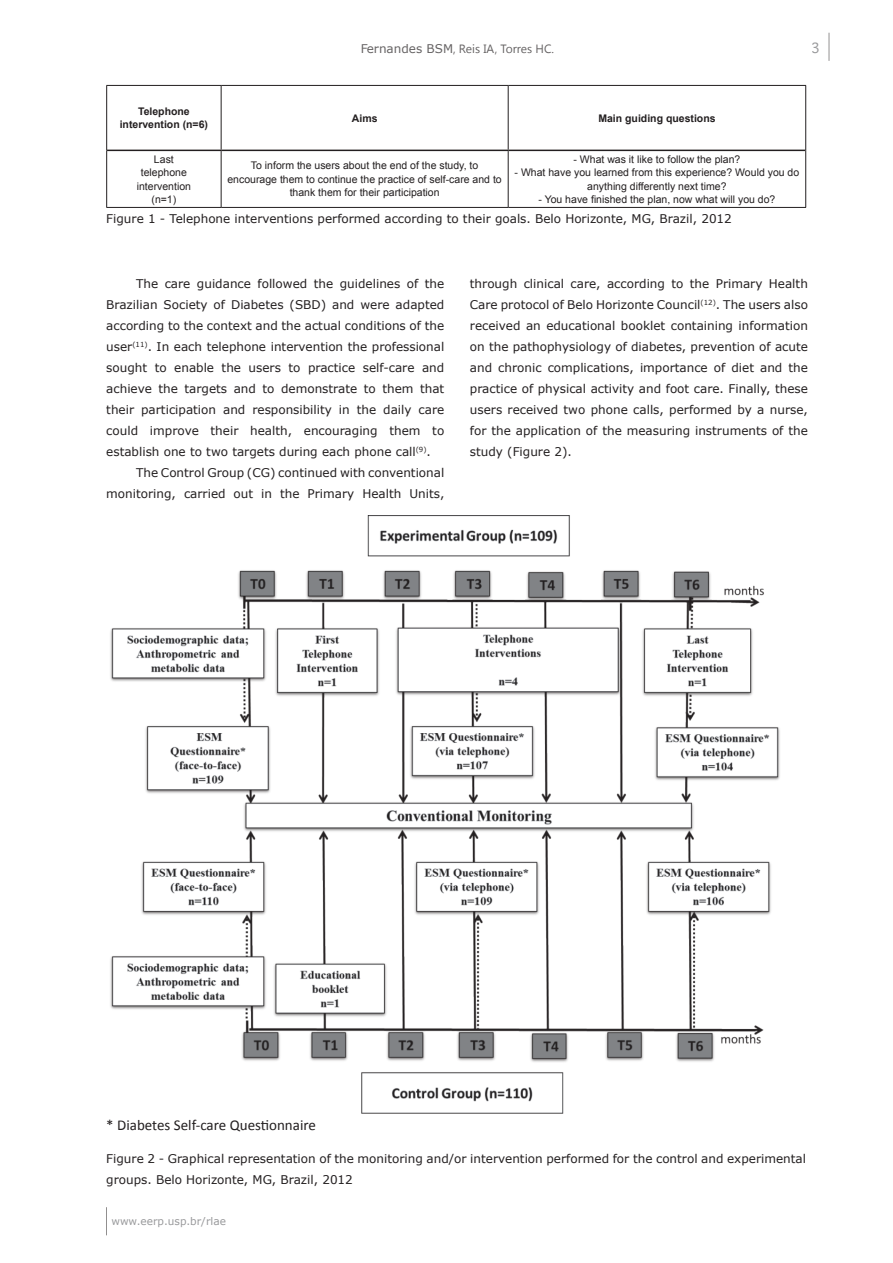
<style>
.page{position:relative;width:893px;height:1263px;background:#fff}
.page>*{position:absolute;margin:0;border:0;box-sizing:border-box;transform-origin:0 0}
.t1{font:15px "Calibri";color:#231f20}
.t2{font:13.5px "Geneva";color:#6c6d70}
.Texto{font:12px/21px "Verdana";color:#231f20;text-align:justify}
.Título_de_tabela_e_f{font:12px/21px "Verdana";color:#231f20}
.t3{font:12px "Segoe UI";color:#231f20}
.Linhas_de_corpo{font:10.5px/13.5px "Arial";color:#231f20;text-align:center}
.Cabeçalho{font:700 10.5px "Arial";color:#231f20}
.t4{font:10.5px "Verdana";color:#6c6d70}
.s1{font-family:"Verdana"}
</style>
<div class="page">
<svg style="left:106px;top:1207px;width:1px;height:28px"></svg>
<svg style="left:829px;top:33px;width:1px;height:28px"></svg>
<hr style="left:106px;top:85px;width:115px;height:1px;background:#231f20">
<hr style="left:106px;top:86px;width:1px;height:64px;background:#231f20">
<hr style="left:221px;top:85px;width:287px;height:1px;background:#231f20">
<hr style="left:221px;top:86px;width:1px;height:64px;background:#231f20">
<hr style="left:508px;top:85px;width:298px;height:1px;background:#231f20">
<hr style="left:508px;top:86px;width:1px;height:64px;background:#231f20">
<hr style="left:805px;top:86px;width:1px;height:64px;background:#231f20">
<hr style="left:106px;top:150px;width:1px;height:57px;background:#231f20">
<hr style="left:221px;top:151px;width:1px;height:56px;background:#231f20">
<hr style="left:508px;top:151px;width:1px;height:56px;background:#231f20">
<hr style="left:805px;top:150px;width:1px;height:57px;background:#231f20">
<hr style="left:106px;top:207px;width:115px;height:1px;background:#231f20">
<hr style="left:221px;top:207px;width:287px;height:1px;background:#231f20">
<hr style="left:508px;top:207px;width:298px;height:1px;background:#231f20">
<hr style="left:107px;top:150px;width:114px;height:1px;background:#231f20">
<hr style="left:221px;top:150px;width:287px;height:1px;background:#231f20">
<hr style="left:508px;top:150px;width:297px;height:1px;background:#231f20">
<img style="left:110px;top:516px;width:670px;height:598px">
<p class="Cabeçalho" style="left:138px;top:104px;width:53px">Telephone</p>
<p class="Cabeçalho" style="left:120px;top:118px;width:90px">intervention (n=6)</p>
<p class="t3" style="left:360px;top:41px;width:195px"><span class="s1">Fernandes BSM</span>, Reis IA, Torres HC.</p>
<p class="t2" style="left:812px;top:40px;width:11px">3</p>
<p class="Cabeçalho" style="left:352px;top:111px;width:27px">Aims</p>
<p class="Cabeçalho" style="left:598px;top:111px;width:119px">Main guiding questions</p>
<p class="Linhas_de_corpo" style="left:573px;top:152px;width:168px">- What was it like to follow the plan?</p>
<p class="Linhas_de_corpo" style="left:515px;top:166px;width:286px">- What have you learned from this experience? Would you do anything differently next time?</p>
<p class="Linhas_de_corpo" style="left:538px;top:193px;width:238px">- You have finished the plan, now what will you do?</p>
<p class="Título_de_tabela_e_f" style="left:106px;top:208px;width:627px">Figure 1 - Telephone interventions performed according to their goals. Belo Horizonte, MG, Brazil, 2012</p>
<p class="Linhas_de_corpo" style="left:154px;top:152px;width:21px">Last</p>
<p class="Linhas_de_corpo" style="left:141px;top:166px;width:48px">telephone</p>
<p class="Linhas_de_corpo" style="left:137px;top:179px;width:56px">intervention</p>
<p class="Linhas_de_corpo" style="left:151px;top:193px;width:26px">(n=1)</p>
<p class="Linhas_de_corpo" style="left:227px;top:159px;width:276px">To inform the users about the end of the study, to encourage them to continue the practice of self-care and to thank them for their participation</p>
<p class="Texto" style="left:106px;top:272px;width:340px;text-indent:30px">The care guidance followed the guidelines of the Brazilian Society of Diabetes (SBD) and were adapted according to the context and the actual conditions of the user<sup>(11)</sup>. In each telephone intervention the professional sought to enable the users to practice self-care and achieve the targets and to demonstrate to them that their participation and responsibility in the daily care could improve their health, encouraging them to establish one to two targets during each phone call<sup>(9)</sup>.</p>
<p class="Texto" style="left:106px;top:461px;width:340px;text-align:right">The Control Group (CG) continued with conventional monitoring, carried out in the Primary Health Units,</p>
<p class="Texto" style="left:470px;top:272px;width:340px">through clinical care, according to the Primary Health Care protocol of Belo Horizonte Council<sup>(12)</sup>. The users also received an educational booklet containing information on the pathophysiology of diabetes, prevention of acute and chronic complications, importance of diet and the practice of physical activity and foot care. Finally, these users received two phone calls, performed by a nurse, for the application of the measuring instruments of the study (Figure 2).</p>
<p class="t1" style="left:106px;top:1115px;width:211px">* Diabetes Self-care Questionnaire</p>
<p class="Título_de_tabela_e_f" style="left:106px;top:1147px;width:701px">Figure 2 - Graphical representation of the monitoring and/or intervention performed for the control and experimental groups. Belo Horizonte, MG, Brazil, 2012</p>
<p class="t4" style="left:111px;top:1215px;width:116px">www.eerp.usp.br/rlae</p>
</div>
